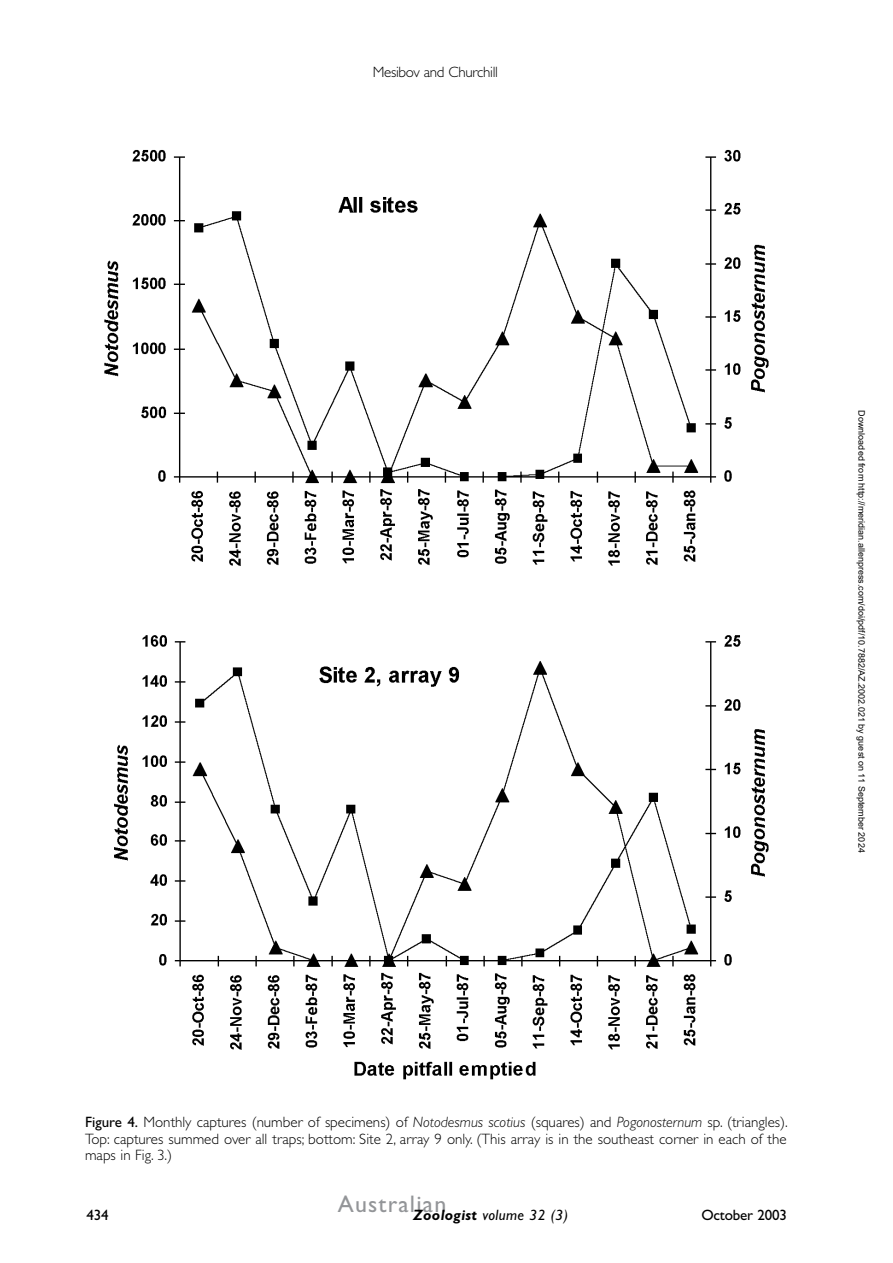
<style>
.page{position:relative;width:893px;height:1263px;background:#fff}
.page>*{position:absolute;margin:0;border:0;box-sizing:border-box;transform-origin:0 0}
.t1{font:24px "Gill Sans";letter-spacing:.05em;color:#939598}
.t2{font:300 15px/16.5px "Gill Sans";color:#000;text-align:justify}
.t3{font:italic 15px "Gill Sans";letter-spacing:.025em;color:#000}
.t4{font:300 15px "Gill Sans";letter-spacing:-.02em;color:#000}
.t5{font:15px "Gill Sans";letter-spacing:-.01em;color:#000}
.t6{font:9px "Arial";color:#000}
.s1{font-weight:400}
.s2{font-style:italic}
.s3{font-weight:700}
</style>
<div class="page">
<img style="left:104px;top:150px;width:665px;height:930px">
<p class="t4" style="left:373px;top:63px;width:127px">Mesibov and Churchill</p>
<p class="t6" style="left:865px;top:410px;width:443px;rotate:90deg">Downloaded from http://meridian.allenpress.com/doi/pdf/10.7882/AZ.2002.021 by guest on 11 September 2024</p>
<p class="t2" style="left:85px;top:1114px;width:704px"><span class="s1">Figure 4.</span> Monthly captures (number of specimens) of <span class="s2">Notodesmus scotius</span> (squares) and <span class="s2">Pogonosternum</span> sp. (triangles).<br>Top: captures summed over all traps; bottom: Site 2, array 9 only. (This array is in the southeast corner in each of the maps in Fig. 3.)</p>
<h1 class="t1" style="left:338px;top:1190px;width:110px">Australian</h1>
<p class="t3" style="left:413px;top:1206px;width:157px"><span class="s3">Zoologist</span> volume 32 (3)</p>
<p class="t5" style="left:87px;top:1206px;width:24px">434</p>
<p class="t5" style="left:701px;top:1207px;width:87px">October 2003</p>
</div>
